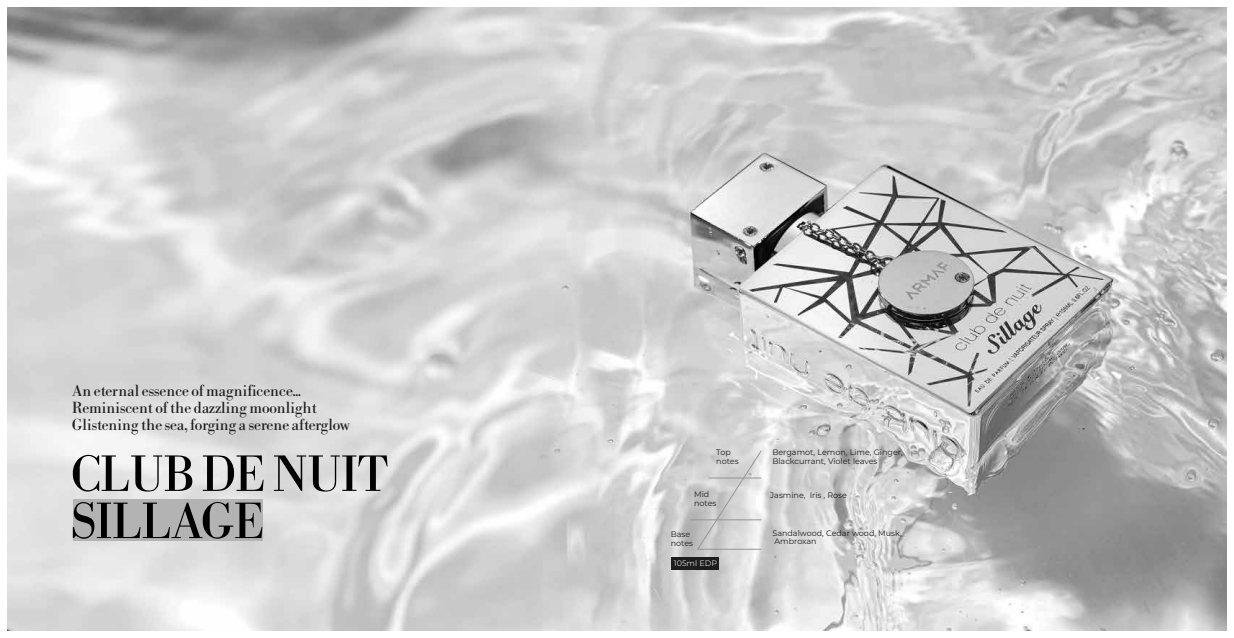
<style>
.page{position:relative;width:1234px;height:638px;background:#fff}
.page>*{position:absolute;margin:0;border:0;box-sizing:border-box;transform-origin:0 0}
.t1{font:50px/47.2px "OPTI Bodoni Antiqua";color:#010101}
.t2{font:15.8px/17.2px "OPTI Bodoni Antiqua";color:#1e1d1d}
.t3{font:8px/8.9px "Montserrat";color:#1e1d1d}
.t4{font:8px "Montserrat";color:#d6d7d6}
</style>
<div class="page">
<img style="left:7px;top:7px;width:1219px;height:624px">
<div style="left:73px;top:499px;width:189px;height:41px;background:#b3b3b3"></div>
<svg style="left:696px;top:450px;width:65px;height:100px;background:#d2d2d2"></svg>
<hr style="left:708px;top:478px;width:53px;height:1px;background:#969696">
<hr style="left:690px;top:519px;width:71px;height:1px;background:#969696">
<div style="left:671px;top:557px;width:47px;height:13px;background:#1e1d1d"></div>
<h2 class="t2" style="left:72px;top:382px;width:279px">An eternal essence of magnificence...<br>Reminiscent of the dazzling moonlight<br>Glistening the sea, forging a serene afterglow</h2>
<h1 class="t1" style="left:70px;top:449px;width:318px">CLUB DE NUIT<br>SILLAGE</h1>
<p class="t3" style="left:716px;top:448px;width:24px">Top notes</p>
<p class="t3" style="left:772px;top:448px;width:132px">Bergamot, Lemon, Lime, Ginger,<br>Blackcurrant, Violet leaves</p>
<p class="t3" style="left:770px;top:490px;width:78px">Jasmine, Iris , Rose</p>
<p class="t3" style="left:772px;top:528px;width:131px">Sandalwood, Cedar wood, Musk,<br>Ambroxan</p>
<p class="t3" style="left:694px;top:489px;width:24px">Mid notes</p>
<p class="t3" style="left:670px;top:529px;width:24px">Base notes</p>
<p class="t4" style="left:673px;top:558px;width:45px">105ml EDP</p>
</div>
